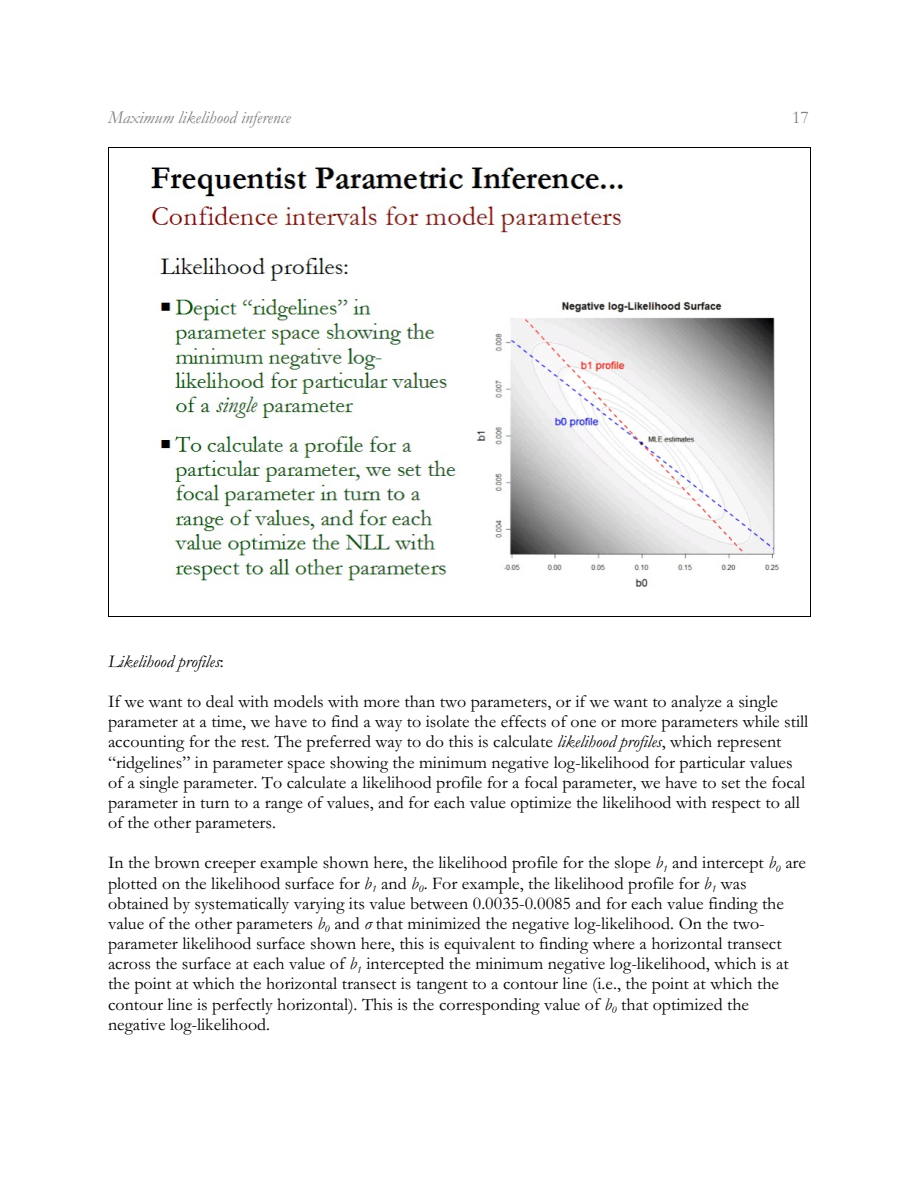
<style>
.page{position:relative;width:918px;height:1188px;background:#fff}
.page>*{position:absolute;margin:0;border:0;box-sizing:border-box;transform-origin:0 0}
.t1{font:18px/20.1px "Garamond";color:#000}
.t2{font:italic 18px "Garamond";color:#808080}
.t3{font:italic 18px "Garamond";color:#000}
.t4{font:18px "Garamond";color:#808080}
.t5{font:italic 10.5px "Garamond";color:#000}
.s1{font-style:normal}
.s2{font-style:italic}
</style>
<div class="page">
<img style="left:108px;top:147px;width:703px;height:470px">
<p class="t2" style="left:108px;top:112px;width:184px">Maximum likelihood inference</p>
<p class="t4" style="left:792px;top:112px;width:18px">17</p>
<p class="t3" style="left:108px;top:655px;width:117px">Likelihood profiles<span class="s1">:</span></p>
<p class="t1" style="left:108px;top:693px;width:702px">If we want to deal with models with more than two parameters, or if we want to analyze a single parameter at a time, we have to find a way to isolate the effects of one or more parameters while still accounting for the rest. The preferred way to do this is calculate <span class="s2">likelihood profiles</span>, which represent “ridgelines” in parameter space showing the minimum negative log-likelihood for particular values of a single parameter. To calculate a likelihood profile for a focal parameter, we have to set the focal parameter in turn to a range of values, and for each value optimize the likelihood with respect to all of the other parameters.</p>
<p class="t5" style="left:663px;top:865px;width:6px">1</p>
<p class="t5" style="left:776px;top:865px;width:6px">0</p>
<p class="t1" style="left:108px;top:855px;width:700px">In the brown creeper example shown here, the likelihood profile for the slope <span class="s2">b</span> and intercept <span class="s2">b</span> are plotted on the likelihood surface for <span class="s2">b</span> and <span class="s2">b</span> . For example, the likelihood profile for <span class="s2">b</span> was</p>
<p class="t5" style="left:372px;top:885px;width:6px">1</p>
<p class="t5" style="left:419px;top:885px;width:6px">0</p>
<p class="t5" style="left:712px;top:885px;width:6px">1</p>
<p class="t1" style="left:108px;top:895px;width:677px">obtained by systematically varying its value between 0.0035-0.0085 and for each value finding the value of the other parameters <span class="s2">b</span> and <span class="s2">ó</span> that minimized the negative log-likelihood. On the two-</p>
<p class="t5" style="left:325px;top:926px;width:6px">0</p>
<p class="t1" style="left:108px;top:935px;width:682px">parameter likelihood surface shown here, this is equivalent to finding where a horizontal transect across the surface at each value of <span class="s2">b</span> intercepted the minimum negative log-likelihood, which is at</p>
<p class="t5" style="left:357px;top:966px;width:6px">1</p>
<p class="t1" style="left:108px;top:976px;width:673px">the point at which the horizontal transect is tangent to a contour line (i.e., the point at which the contour line is perfectly horizontal). This is the corresponding value of <span class="s2">b</span> that optimized the</p>
<p class="t5" style="left:612px;top:1006px;width:6px">0</p>
<p class="t1" style="left:108px;top:1016px;width:164px">negative log-likelihood.</p>
</div>
